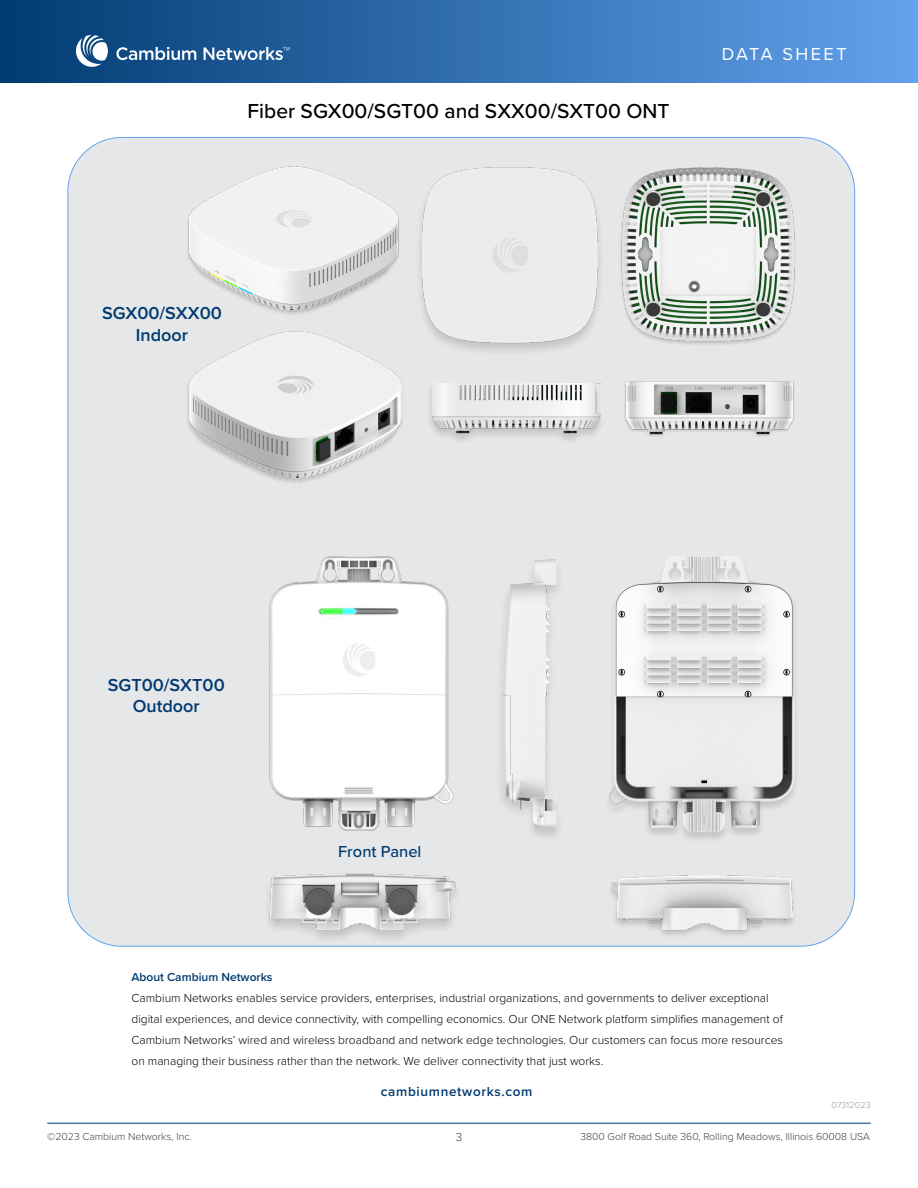
<style>
.page{position:relative;width:918px;height:1188px;background:#fff}
.page>*{position:absolute;margin:0;border:0;box-sizing:border-box;transform-origin:0 0}
.t1{font:500 21px "Proxima Nova";color:#000}
.t2{font:600 18px "Proxima Nova";color:#003a70}
.t3{font:18px "Proxima Nova";letter-spacing:.14em;color:#fff}
.t4{font:500 16.5px "Proxima Nova";color:#003a70}
.t5{font:600 13.5px "Proxima Nova";letter-spacing:.05em;color:#003a70}
.t6{font:300 12px/21px "Proxima Nova";color:#000}
.t7{font:600 12px "Proxima Nova";color:#003a70}
.t8{font:300 12px "Proxima Nova";color:#414042}
.t9{font:300 10.5px "Proxima Nova";color:#414042}
.t10{font:300 9px "Proxima Nova";letter-spacing:.01em;color:#97999c}
</style>
<div class="page">
<hr style="left:47px;top:1123px;width:824px;height:1px;background:#003a70">
<div style="left:0;top:0;width:918px;height:82px;background:linear-gradient(to right,#013b71,#63a2ec)"></div>
<svg style="left:116px;top:47px;width:80px;height:13px"></svg>
<svg style="left:204px;top:47px;width:86px;height:13px"></svg>
<svg style="left:76px;top:35px;width:32px;height:32px"></svg>
<div style="left:68px;top:137px;width:787px;height:809px;background:#e6e7e8;border-radius:54px"></div>
<img style="left:269px;top:556px;width:185px;height:275px">
<img style="left:609px;top:556px;width:187px;height:283px">
<img style="left:500px;top:559px;width:59px;height:278px">
<img style="left:268px;top:873px;width:188px;height:66px">
<img style="left:602px;top:875px;width:206px;height:72px">
<img style="left:420px;top:167px;width:180px;height:185px">
<img style="left:621px;top:167px;width:174px;height:178px">
<img style="left:625px;top:381px;width:169px;height:56px">
<img style="left:430px;top:383px;width:172px;height:58px">
<img style="left:188px;top:166px;width:211px;height:149px">
<img style="left:187px;top:331px;width:215px;height:152px">
<h1 class="t1" style="left:248px;top:95px;width:423px">Fiber SGX00/SGT00 and SXX00/SXT00 ONT</h1>
<h2 class="t3" style="left:722px;top:41px;width:126px">DATA SHEET</h2>
<p class="t2" style="left:102px;top:300px;width:121px">SGX00/SXX00</p>
<p class="t2" style="left:136px;top:322px;width:54px">Indoor</p>
<p class="t2" style="left:108px;top:671px;width:118px">SGT00/SXT00</p>
<p class="t2" style="left:133px;top:693px;width:69px">Outdoor</p>
<p class="t4" style="left:338px;top:839px;width:85px">Front Panel</p>
<p class="t7" style="left:131px;top:968px;width:143px">About Cambium Networks</p>
<p class="t6" style="left:131px;top:987px;width:653px">Cambium Networks enables service providers, enterprises, industrial organizations, and governments to deliver exceptional digital experiences, and device connectivity, with compelling economics. Our ONE Network platform simplifies management of Cambium Networks’ wired and wireless broadband and network edge technologies. Our customers can focus more resources on managing their business rather than the network. We deliver connectivity that just works.</p>
<p class="t5" style="left:381px;top:1082px;width:153px">cambiumnetworks.com</p>
<p class="t9" style="left:47px;top:1128px;width:146px">©2023 Cambium Networks, Inc.</p>
<p class="t8" style="left:456px;top:1128px;width:8px">3</p>
<p class="t10" style="left:831px;top:1099px;width:41px">07312023</p>
<p class="t9" style="left:580px;top:1129px;width:291px">3800 Golf Road Suite 360, Rolling Meadows, Illinois 60008 USA</p>
</div>
